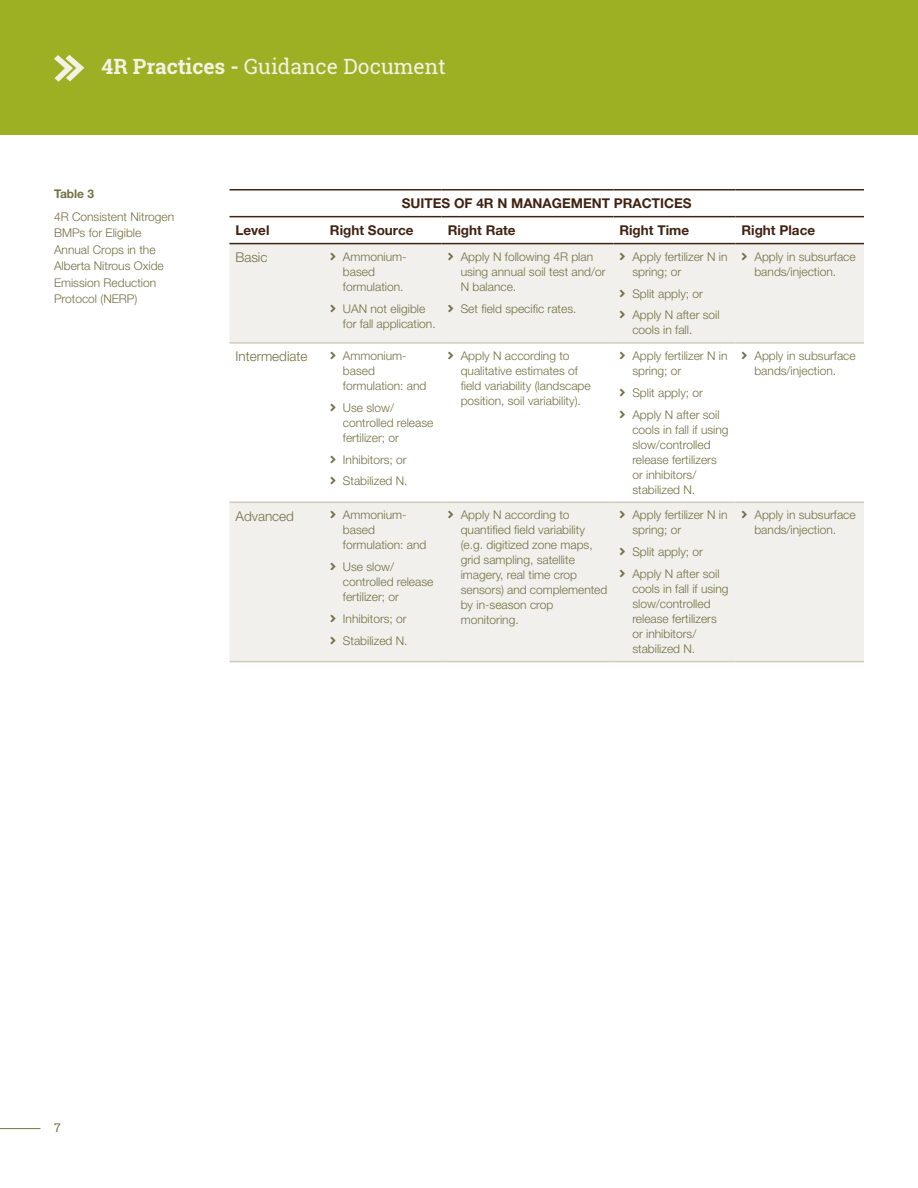
<style>
.page{position:relative;width:918px;height:1188px;background:#fff}
.page>*{position:absolute;margin:0;border:0;box-sizing:border-box;transform-origin:0 0}
.t1{font:21px "Roboto Slab";color:#f3f2e4}
.t2{font:700 13.5px "Helvetica Neue LT Std";color:#412313}
.t3{font:300 13.5px "Helvetica Neue LT Std";color:#737145}
.t4{font:300 12px/15px "Helvetica Neue LT Std";color:#737145}
.t5{font:700 12px "Helvetica Neue LT Std";color:#737145}
.t6{font:12px "Roboto Slab";color:#737145}
.s1{font-weight:700}
</style>
<div class="page">
<div style="left:0;top:0;width:918px;height:135px;background:#9db024"></div>
<svg style="left:54px;top:55px;width:30px;height:27px"></svg>
<hr style="left:0;top:1128px;width:40px;height:1px;background:#737145">
<svg style="left:230px;top:244px;width:634px;height:417px;fill:#f1f0ec"></svg>
<hr style="left:230px;top:342px;width:94px;height:2px;background:#d1cdbe">
<hr style="left:324px;top:342px;width:118px;height:2px;background:#d1cdbe">
<hr style="left:442px;top:342px;width:171px;height:2px;background:#d1cdbe">
<hr style="left:613px;top:342px;width:122px;height:2px;background:#d1cdbe">
<hr style="left:735px;top:342px;width:129px;height:2px;background:#d1cdbe">
<hr style="left:230px;top:502px;width:94px;height:1px;background:#d1cdbe">
<hr style="left:324px;top:502px;width:118px;height:1px;background:#d1cdbe">
<hr style="left:442px;top:502px;width:171px;height:1px;background:#d1cdbe">
<hr style="left:613px;top:502px;width:122px;height:1px;background:#d1cdbe">
<hr style="left:735px;top:502px;width:129px;height:1px;background:#d1cdbe">
<hr style="left:230px;top:661px;width:94px;height:1px;background:#d1cdbe">
<hr style="left:324px;top:661px;width:118px;height:1px;background:#d1cdbe">
<hr style="left:442px;top:661px;width:171px;height:1px;background:#d1cdbe">
<hr style="left:613px;top:661px;width:122px;height:1px;background:#d1cdbe">
<hr style="left:735px;top:661px;width:129px;height:1px;background:#d1cdbe">
<hr style="left:230px;top:243px;width:94px;height:1px;background:#412313">
<hr style="left:324px;top:243px;width:118px;height:1px;background:#412313">
<hr style="left:442px;top:243px;width:171px;height:1px;background:#412313">
<hr style="left:613px;top:243px;width:122px;height:1px;background:#412313">
<hr style="left:735px;top:243px;width:129px;height:1px;background:#412313">
<hr style="left:230px;top:189px;width:94px;height:1px;background:#412313">
<hr style="left:324px;top:189px;width:118px;height:1px;background:#412313">
<hr style="left:442px;top:189px;width:171px;height:1px;background:#412313">
<hr style="left:613px;top:189px;width:122px;height:1px;background:#412313">
<hr style="left:735px;top:189px;width:129px;height:1px;background:#412313">
<hr style="left:230px;top:216px;width:94px;height:1px;background:#412313">
<hr style="left:324px;top:216px;width:118px;height:1px;background:#412313">
<hr style="left:442px;top:216px;width:171px;height:1px;background:#412313">
<hr style="left:613px;top:216px;width:122px;height:1px;background:#412313">
<hr style="left:735px;top:216px;width:129px;height:1px;background:#412313">
<svg style="left:331px;top:253px;width:4px;height:7px"></svg>
<svg style="left:331px;top:304px;width:4px;height:8px"></svg>
<svg style="left:448px;top:253px;width:5px;height:7px"></svg>
<svg style="left:448px;top:304px;width:5px;height:8px"></svg>
<svg style="left:620px;top:253px;width:5px;height:7px"></svg>
<svg style="left:620px;top:289px;width:5px;height:8px"></svg>
<svg style="left:620px;top:311px;width:5px;height:8px"></svg>
<svg style="left:742px;top:253px;width:5px;height:7px"></svg>
<svg style="left:331px;top:352px;width:4px;height:7px"></svg>
<svg style="left:331px;top:404px;width:4px;height:7px"></svg>
<svg style="left:331px;top:455px;width:4px;height:8px"></svg>
<svg style="left:331px;top:477px;width:4px;height:8px"></svg>
<svg style="left:448px;top:352px;width:5px;height:7px"></svg>
<svg style="left:620px;top:352px;width:5px;height:7px"></svg>
<svg style="left:620px;top:389px;width:5px;height:7px"></svg>
<svg style="left:620px;top:410px;width:5px;height:8px"></svg>
<svg style="left:742px;top:352px;width:5px;height:7px"></svg>
<svg style="left:331px;top:511px;width:4px;height:8px"></svg>
<svg style="left:331px;top:563px;width:4px;height:7px"></svg>
<svg style="left:331px;top:615px;width:4px;height:7px"></svg>
<svg style="left:331px;top:636px;width:4px;height:8px"></svg>
<svg style="left:448px;top:511px;width:5px;height:8px"></svg>
<svg style="left:620px;top:511px;width:5px;height:8px"></svg>
<svg style="left:620px;top:548px;width:5px;height:7px"></svg>
<svg style="left:620px;top:570px;width:5px;height:7px"></svg>
<svg style="left:742px;top:511px;width:5px;height:8px"></svg>
<h1 class="t1" style="left:102px;top:52px;width:346px"><span class="s1">4R Practices -</span> Guidance Document</h1>
<p class="t5" style="left:54px;top:186px;width:42px">Table 3</p>
<p class="t4" style="left:54px;top:208px;width:122px;line-height:16.5px">4R Consistent Nitrogen<br>BMPs for Eligible<br>Annual Crops in the<br>Alberta Nitrous Oxide<br>Emission Reduction<br>Protocol (NERP)</p>
<p class="t2" style="left:402px;top:195px;width:291px">SUITES OF 4R N MANAGEMENT PRACTICES</p>
<p class="t2" style="left:235px;top:222px;width:36px">Level</p>
<p class="t2" style="left:330px;top:222px;width:85px">Right Source</p>
<p class="t2" style="left:448px;top:222px;width:69px">Right Rate</p>
<p class="t2" style="left:619px;top:222px;width:71px">Right Time</p>
<p class="t2" style="left:741px;top:222px;width:75px">Right Place</p>
<p class="t3" style="left:235px;top:249px;width:34px">Basic</p>
<p class="t4" style="left:343px;top:249px;width:65px">Ammonium&shy;based formulation.</p>
<p class="t4" style="left:343px;top:301px;width:94px">UAN not eligible for fall application.</p>
<p class="t4" style="left:754px;top:249px;width:103px">Apply in subsurface bands/injection.</p>
<p class="t4" style="left:461px;top:249px;width:146px">Apply N following 4R plan using annual soil test and/or<br>N balance.</p>
<p class="t4" style="left:461px;top:301px;width:117px">Set field specific rates.</p>
<p class="t4" style="left:632px;top:249px;width:97px">Apply fertilizer N in spring; or</p>
<p class="t4" style="left:632px;top:282px;width:89px;line-height:21.8px">Split apply; or<br>Apply N after soil</p>
<p class="t4" style="left:632px;top:322px;width:62px">cools in fall.</p>
<p class="t3" style="left:236px;top:348px;width:74px">Intermediate</p>
<p class="t4" style="left:343px;top:348px;width:85px">Ammonium&shy;based formulation: and</p>
<p class="t4" style="left:343px;top:400px;width:92px">Use slow/ controlled release fertilizer; or</p>
<p class="t4" style="left:343px;top:448px;width:66px;line-height:21.8px">Inhibitors; or<br>Stabilized N.</p>
<p class="t3" style="left:236px;top:508px;width:60px">Advanced</p>
<p class="t4" style="left:343px;top:507px;width:85px">Ammonium&shy;based formulation: and</p>
<p class="t4" style="left:343px;top:559px;width:92px">Use slow/ controlled release fertilizer; or</p>
<p class="t4" style="left:343px;top:608px;width:66px;line-height:21.8px">Inhibitors; or<br>Stabilized N.</p>
<p class="t4" style="left:461px;top:348px;width:132px">Apply N according to qualitative estimates of field variability (landscape position, soil variability).</p>
<p class="t4" style="left:632px;top:348px;width:97px">Apply fertilizer N in spring; or</p>
<p class="t4" style="left:632px;top:381px;width:89px;line-height:21.8px">Split apply; or<br>Apply N after soil</p>
<p class="t4" style="left:632px;top:422px;width:98px">cools in fall if using slow/controlled release fertilizers or inhibitors/ stabilized N.</p>
<p class="t4" style="left:461px;top:507px;width:148px">Apply N according to quantified field variability (e.g. digitized zone maps, grid sampling, satellite imagery, real time crop sensors) and complemented by in-season crop monitoring.</p>
<p class="t4" style="left:632px;top:507px;width:97px">Apply fertilizer N in spring; or</p>
<p class="t4" style="left:632px;top:541px;width:89px;line-height:21.8px">Split apply; or<br>Apply N after soil</p>
<p class="t4" style="left:632px;top:581px;width:98px">cools in fall if using slow/controlled release fertilizers or inhibitors/ stabilized N.</p>
<p class="t4" style="left:754px;top:348px;width:103px">Apply in subsurface bands/injection.</p>
<p class="t4" style="left:754px;top:507px;width:103px">Apply in subsurface bands/injection.</p>
<p class="t6" style="left:54px;top:1120px;width:8px">7</p>
</div>
